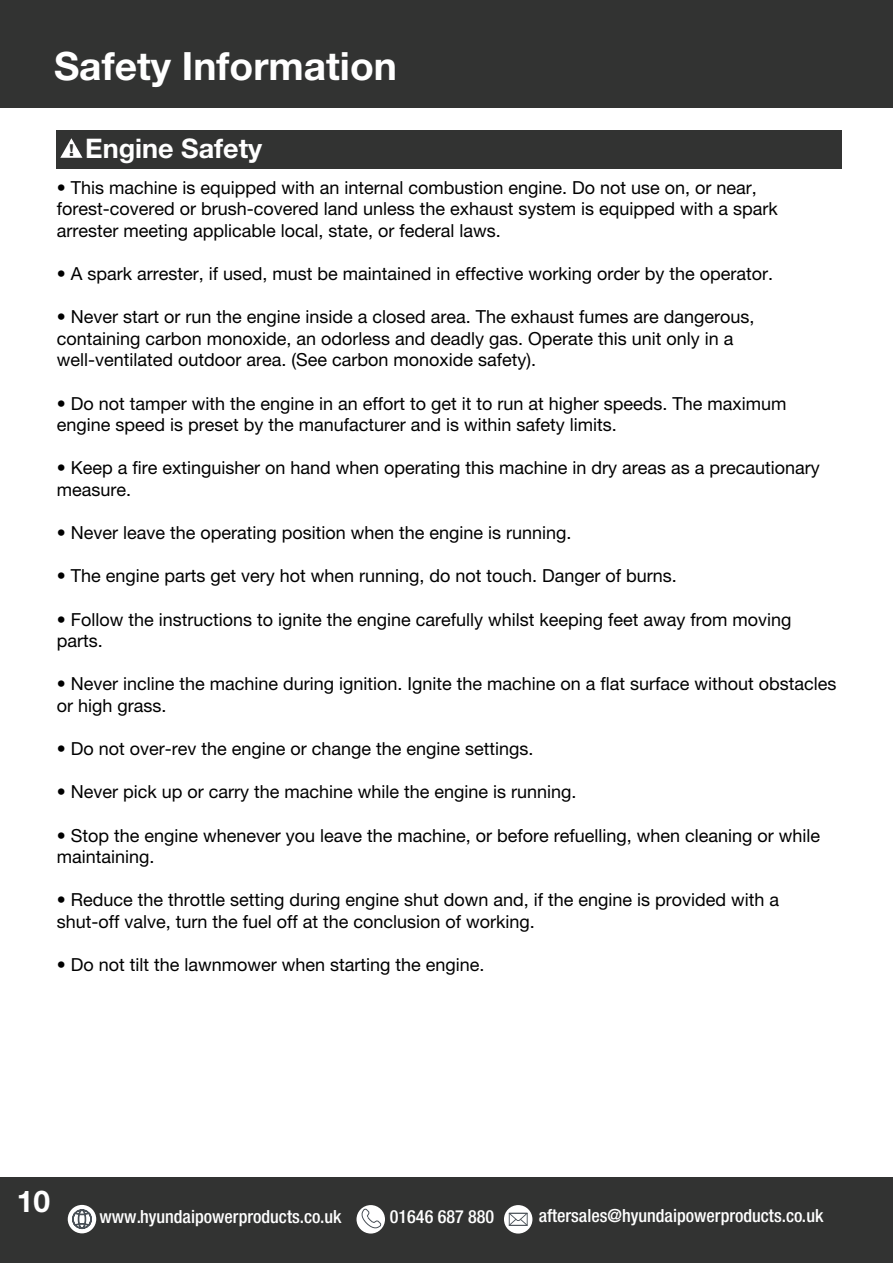
<style>
.page{position:relative;width:893px;height:1263px;background:#fff}
.page>*{position:absolute;margin:0;border:0;box-sizing:border-box;transform-origin:0 0}
.t1{font:700 39px "Helvetica Neue LT Pro";color:#fff}
.t2{font:700 30px "Helvetica Neue LT Pro";color:#fff}
.t3{font:700 27px "Helvetica Neue LT Pro";color:#fff}
.t4{font:500 condensed 18.15px "Helvetica Neue LT Pro";color:#fff}
.t5{font:18px/21.6px "Helvetica Neue LT Pro";color:#000}
.t6{font:800 16.5px "Helvetica Neue LT Pro";color:#323332}
.s1{font-weight:700}
</style>
<div class="page">
<div style="left:0;top:1177px;width:893px;height:86px;background:#323332"></div>
<div style="left:68px;top:1205px;width:28px;height:28px;background:#fff;border-radius:50%"></div>
<div style="left:504px;top:1205px;width:28px;height:28px;background:#fff;border-radius:50%"></div>
<svg style="left:509px;top:1213px;width:19px;height:13px"></svg>
<div style="left:356px;top:1205px;width:29px;height:28px;background:#fff;border-radius:50%"></div>
<svg style="left:72px;top:1209px;width:20px;height:20px"></svg>
<svg style="left:360px;top:1207px;width:21px;height:21px"></svg>
<div style="left:0;top:0;width:893px;height:107px;background:#323332"></div>
<div style="left:57px;top:130px;width:785px;height:39px;background:#323332"></div>
<svg style="left:60px;top:138px;width:23px;height:20px"></svg>
<h1 class="t1" style="left:54px;top:42px;width:344px">Safety Information</h1>
<h3 class="t3" style="left:85px;top:131px;width:179px">Engine Safety</h3>
<p class="t5" style="left:57px;top:176px;width:723px"><span class="s1">•</span> This machine is equipped with an internal combustion engine. Do not use on, or near, forest-covered or brush-covered land unless the exhaust system is equipped with a spark arrester meeting applicable local, state, or federal laws.</p>
<p class="t5" style="left:57px;top:263px;width:718px">• A spark arrester, if used, must be maintained in effective working order by the operator.</p>
<p class="t5" style="left:57px;top:306px;width:699px">• Never start or run the engine inside a closed area. The exhaust fumes are dangerous, containing carbon monoxide, an odorless and deadly gas. Operate this unit only in a well-ventilated outdoor area. (See carbon monoxide safety).</p>
<p class="t5" style="left:57px;top:392px;width:731px">• Do not tamper with the engine in an effort to get it to run at higher speeds. The maximum engine speed is preset by the manufacturer and is within safety limits.</p>
<p class="t5" style="left:57px;top:457px;width:765px">• Keep a fire extinguisher on hand when operating this machine in dry areas as a precautionary measure.</p>
<p class="t5" style="left:57px;top:522px;width:516px"><span class="s1">•</span> Never leave the operating position when the engine is running.</p>
<p class="t5" style="left:57px;top:565px;width:622px"><span class="s1">•</span> The engine parts get very hot when running, do not touch. Danger of burns.</p>
<p class="t5" style="left:57px;top:608px;width:736px"><span class="s1">•</span> Follow the instructions to ignite the engine carefully whilst keeping feet away from moving parts.</p>
<p class="t5" style="left:57px;top:673px;width:781px"><span class="s1">•</span> Never incline the machine during ignition. Ignite the machine on a flat surface without obstacles or high grass.</p>
<p class="t5" style="left:57px;top:738px;width:478px"><span class="s1">•</span> Do not over-rev the engine or change the engine settings.</p>
<p class="t5" style="left:57px;top:781px;width:521px"><span class="s1">•</span> Never pick up or carry the machine while the engine is running.</p>
<p class="t5" style="left:57px;top:824px;width:765px"><span class="s1">•</span> Stop the engine whenever you leave the machine, or before refuelling, when cleaning or while maintaining.</p>
<p class="t5" style="left:57px;top:889px;width:724px"><span class="s1">•</span> Reduce the throttle setting during engine shut down and, if the engine is provided with a shut-off valve, turn the fuel off at the conclusion of working.</p>
<p class="t5" style="left:57px;top:954px;width:429px"><span class="s1">•</span> Do not tilt the lawnmower when starting the engine.</p>
<p class="t6" style="left:69px;top:140px;width:6px">!</p>
<h2 class="t2" style="left:17px;top:1182px;width:35px">10</h2>
<p class="t4" style="left:99px;top:1205px;width:244px">www.hyundaipowerproducts.co.uk</p>
<p class="t4" style="left:390px;top:1205px;width:106px">01646 687 880</p>
<p class="t4" style="left:539px;top:1205px;width:286px">aftersales@hyundaipowerproducts.co.uk</p>
</div>
